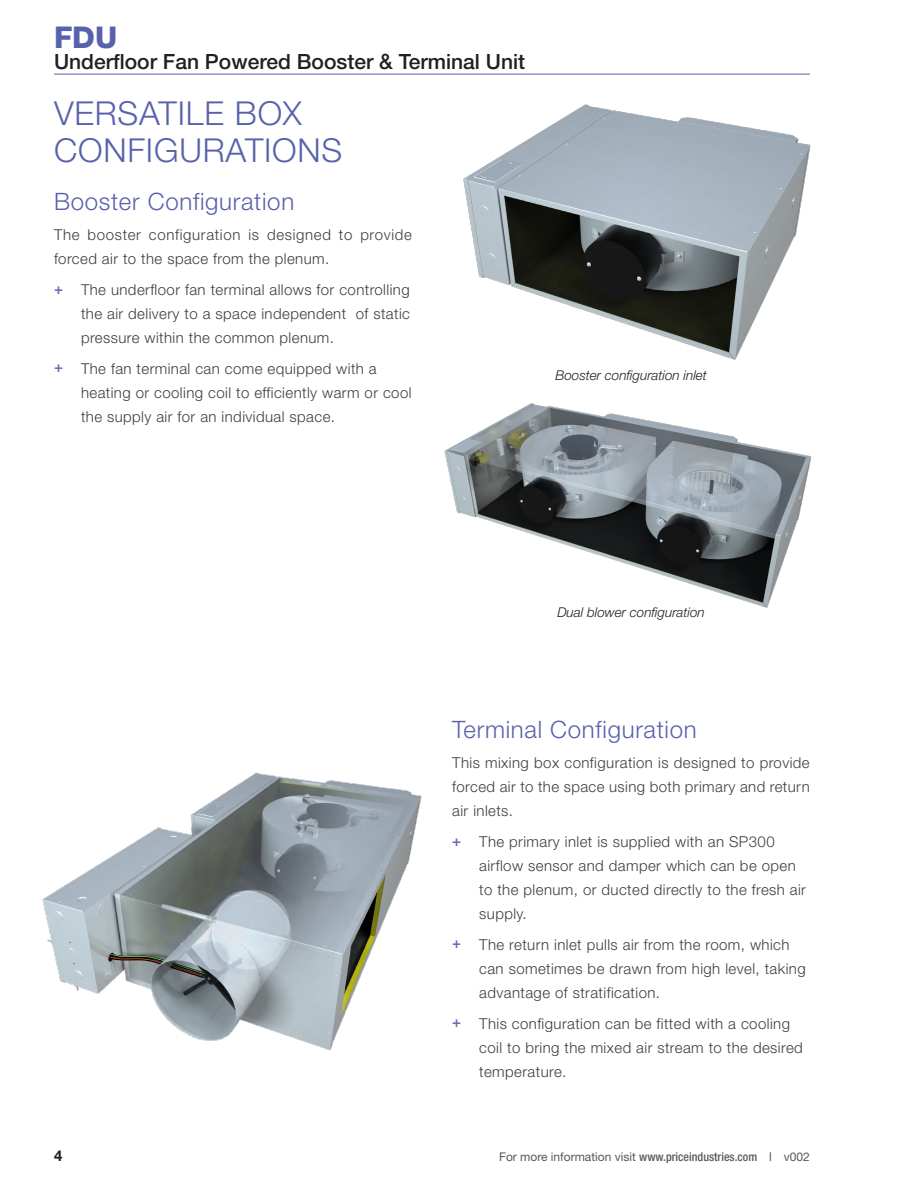
<style>
.page{position:relative;width:918px;height:1188px;background:#fff}
.page>*{position:absolute;margin:0;border:0;box-sizing:border-box;transform-origin:0 0}
.Special-Heading_2{font:300 33px/37.5px "Helvetica Neue LT Std";letter-spacing:.025em;color:#5862ab}
.t1{font:800 30px "Helvetica Neue LT Std";color:#5862ab}
.Special-Heading_3{font:300 24px "Helvetica Neue LT Std";letter-spacing:.03em;color:#5862ab}
.t2{font:500 21px "Helvetica Neue LT Std";color:#231f20}
.Special-Body{font:300 15px/24px "Helvetica Neue LT Std";letter-spacing:.03em;color:#3e3e3f}
.t3{font:700 15px "Helvetica Neue LT Std";color:#231f20}
.Special-Caption{font:italic 300 13.5px "Helvetica Neue LT Std";color:#231f20}
.t4{font:12px "Helvetica Neue LT Std";color:#57585a}
.s1{font-weight:500;color:#666db1}
.s2{font-weight:500;font-stretch:condensed}
</style>
<div class="page">
<img style="left:444px;top:403px;width:368px;height:205px">
<img style="left:435px;top:73px;width:376px;height:287px">
<img style="left:42px;top:772px;width:380px;height:279px">
<hr style="left:54px;top:74px;width:756px;height:1px;background:#5862ab">
<h2 class="t1" style="left:54px;top:20px;width:65px">FDU</h2>
<h3 class="t2" style="left:54px;top:49px;width:473px">Underfloor Fan Powered Booster &amp; Terminal Unit</h3>
<p class="Special-Heading_2" style="left:54px;top:94px;width:290px">VERSATILE BOX<br>CONFIGURATIONS</p>
<p class="Special-Heading_3" style="left:54px;top:186px;width:242px">Booster Configuration</p>
<p class="Special-Body" style="left:54px;top:223px;width:359px">The booster configuration is designed to provide forced air to the space from the plenum.</p>
<p class="Special-Body" style="left:81px;top:277px;width:330px;text-align:justify;text-indent:-27px"><span class="s1">+</span> The underfloor fan terminal allows for controlling the air delivery to a space independent of static pressure within the common plenum.</p>
<p class="Special-Body" style="left:81px;top:356px;width:332px;text-indent:-27px"><span class="s1">+</span> The fan terminal can come equipped with a heating or cooling coil to efficiently warm or cool the supply air for an individual space.</p>
<p class="Special-Caption" style="left:555px;top:367px;width:153px">Booster configuration inlet</p>
<p class="Special-Caption" style="left:557px;top:604px;width:149px">Dual blower configuration</p>
<p class="Special-Heading_3" style="left:452px;top:714px;width:246px">Terminal Configuration</p>
<p class="Special-Body" style="left:452px;top:751px;width:359px;text-align:justify">This mixing box configuration is designed to provide forced air to the space using both primary and return air inlets.</p>
<p class="Special-Body" style="left:479px;top:830px;width:328px;text-indent:-27px"><span class="s1">+</span> The primary inlet is supplied with an SP300 airflow sensor and damper which can be open to the plenum, or ducted directly to the fresh air supply.</p>
<p class="Special-Body" style="left:479px;top:932px;width:328px;text-indent:-27px"><span class="s1">+</span> The return inlet pulls air from the room, which can sometimes be drawn from high level, taking advantage of stratification.</p>
<p class="Special-Body" style="left:479px;top:1011px;width:325px;text-indent:-27px"><span class="s1">+</span> This configuration can be fitted with a cooling coil to bring the mixed air stream to the desired temperature.</p>
<p class="t3" style="left:54px;top:1146px;width:10px">4</p>
<p class="t4" style="left:499px;top:1150px;width:312px">For more information visit <span class="s2">www.priceindustries.com |</span> v002</p>
</div>
